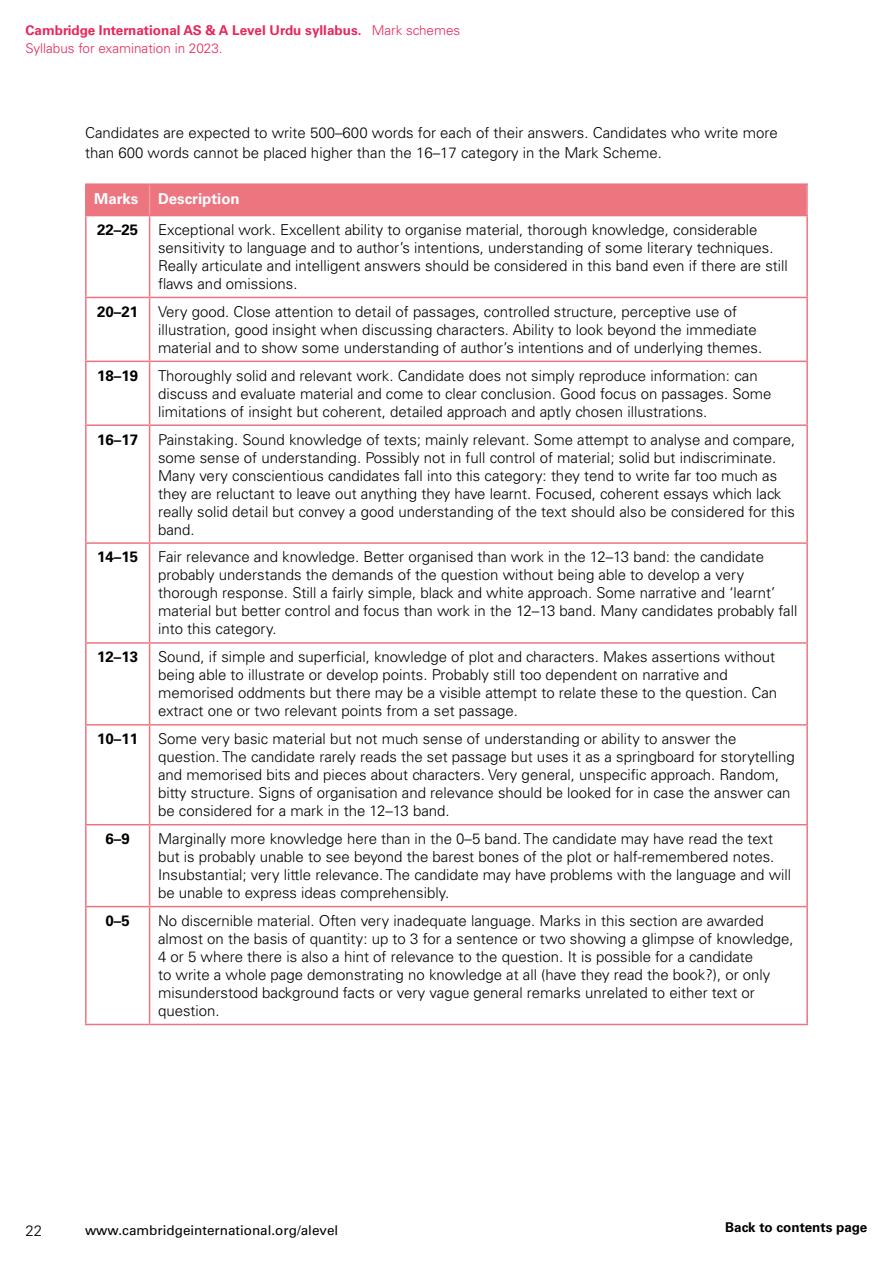
<style>
.page{position:relative;width:893px;height:1263px;background:#fff}
.page>*{position:absolute;margin:0;border:0;box-sizing:border-box;transform-origin:0 0}
.t1{font:300 15px/18px "Univers LT Std";color:#000}
.t2{font:700 15px "Univers LT Std";color:#000}
.t3{font:700 15px "Univers LT Std";color:#fff}
.t4{font:700 13.5px/18px "Univers LT Std";color:#e7275b}
.t5{font:13.5px "Univers LT Std";color:#000}
.t6{font:700 13.5px "Univers LT Std";color:#000}
.s1{font-weight:300}
</style>
<div class="page">
<div style="left:87px;top:185px;width:719px;height:30px;background:#ed7580"></div>
<hr style="left:149px;top:185px;width:1px;height:30px;background:#f19a9d">
<hr style="left:85px;top:216px;width:2px;height:81px;background:#ed7580">
<hr style="left:149px;top:216px;width:1px;height:81px;background:#ed7580">
<hr style="left:806px;top:216px;width:2px;height:81px;background:#ed7580">
<hr style="left:85px;top:297px;width:65px;height:1px;background:#ed7580">
<hr style="left:85px;top:298px;width:2px;height:63px;background:#ed7580">
<hr style="left:150px;top:297px;width:658px;height:1px;background:#ed7580">
<hr style="left:149px;top:298px;width:1px;height:63px;background:#ed7580">
<hr style="left:806px;top:298px;width:2px;height:63px;background:#ed7580">
<hr style="left:85px;top:361px;width:65px;height:1px;background:#ed7580">
<hr style="left:85px;top:362px;width:2px;height:62px;background:#ed7580">
<hr style="left:150px;top:361px;width:658px;height:1px;background:#ed7580">
<hr style="left:149px;top:362px;width:1px;height:62px;background:#ed7580">
<hr style="left:806px;top:362px;width:2px;height:62px;background:#ed7580">
<hr style="left:85px;top:424px;width:65px;height:2px;background:#ed7580">
<hr style="left:85px;top:426px;width:2px;height:116px;background:#ed7580">
<hr style="left:150px;top:424px;width:658px;height:2px;background:#ed7580">
<hr style="left:149px;top:426px;width:1px;height:116px;background:#ed7580">
<hr style="left:806px;top:426px;width:2px;height:116px;background:#ed7580">
<hr style="left:85px;top:542px;width:65px;height:2px;background:#ed7580">
<hr style="left:85px;top:544px;width:2px;height:98px;background:#ed7580">
<hr style="left:150px;top:542px;width:658px;height:2px;background:#ed7580">
<hr style="left:149px;top:544px;width:1px;height:98px;background:#ed7580">
<hr style="left:806px;top:544px;width:2px;height:98px;background:#ed7580">
<hr style="left:85px;top:642px;width:65px;height:2px;background:#ed7580">
<hr style="left:85px;top:644px;width:2px;height:80px;background:#ed7580">
<hr style="left:150px;top:642px;width:658px;height:2px;background:#ed7580">
<hr style="left:149px;top:644px;width:1px;height:80px;background:#ed7580">
<hr style="left:806px;top:644px;width:2px;height:80px;background:#ed7580">
<hr style="left:85px;top:724px;width:65px;height:2px;background:#ed7580">
<hr style="left:85px;top:726px;width:2px;height:98px;background:#ed7580">
<hr style="left:150px;top:724px;width:658px;height:2px;background:#ed7580">
<hr style="left:149px;top:726px;width:1px;height:98px;background:#ed7580">
<hr style="left:806px;top:726px;width:2px;height:98px;background:#ed7580">
<hr style="left:85px;top:824px;width:65px;height:1px;background:#ed7580">
<hr style="left:85px;top:825px;width:2px;height:81px;background:#ed7580">
<hr style="left:150px;top:824px;width:658px;height:1px;background:#ed7580">
<hr style="left:149px;top:825px;width:1px;height:81px;background:#ed7580">
<hr style="left:806px;top:825px;width:2px;height:81px;background:#ed7580">
<hr style="left:85px;top:906px;width:65px;height:1px;background:#ed7580">
<hr style="left:85px;top:907px;width:2px;height:117px;background:#ed7580">
<hr style="left:150px;top:906px;width:658px;height:1px;background:#ed7580">
<hr style="left:149px;top:907px;width:1px;height:117px;background:#ed7580">
<hr style="left:806px;top:907px;width:2px;height:117px;background:#ed7580">
<hr style="left:85px;top:1024px;width:65px;height:1px;background:#ed7580">
<hr style="left:150px;top:1024px;width:658px;height:1px;background:#ed7580">
<hr style="left:85px;top:183px;width:65px;height:2px;background:#ed7580">
<hr style="left:85px;top:185px;width:2px;height:30px;background:#ed7580">
<hr style="left:150px;top:183px;width:658px;height:2px;background:#ed7580">
<hr style="left:85px;top:215px;width:65px;height:1px;background:#ed7580">
<hr style="left:150px;top:215px;width:658px;height:1px;background:#ed7580">
<hr style="left:806px;top:185px;width:2px;height:30px;background:#f19a9d">
<p class="t4" style="left:26px;top:22px;width:436px">Cambridge International AS &amp; A Level Urdu syllabus. <span class="s1">Mark schemes<br>Syllabus for examination in 2023.</span></p>
<p class="t1" style="left:85px;top:123px;width:694px;line-height:19.5px">Candidates are expected to write 500–600 words for each of their answers. Candidates who write more than 600 words cannot be placed higher than the 16–17 category in the Mark Scheme.</p>
<p class="t3" style="left:94px;top:189px;width:46px">Marks</p>
<p class="t3" style="left:158px;top:189px;width:83px">Description</p>
<p class="t2" style="left:97px;top:221px;width:42px">22–25</p>
<p class="t1" style="left:158px;top:221px;width:631px">Exceptional work. Excellent ability to organise material, thorough knowledge, considerable sensitivity to language and to author’s intentions, understanding of some literary techniques.<br>Really articulate and intelligent answers should be considered in this band even if there are still flaws and omissions.</p>
<p class="t2" style="left:97px;top:303px;width:42px">20–21</p>
<p class="t1" style="left:158px;top:302px;width:606px">Very good. Close attention to detail of passages, controlled structure, perceptive use of illustration, good insight when discussing characters. Ability to look beyond the immediate material and to show some understanding of author’s intentions and of underlying themes.</p>
<p class="t2" style="left:97px;top:367px;width:42px">18–19</p>
<p class="t1" style="left:158px;top:366px;width:615px">Thoroughly solid and relevant work. Candidate does not simply reproduce information: can discuss and evaluate material and come to clear conclusion. Good focus on passages. Some limitations of insight but coherent, detailed approach and aptly chosen illustrations.</p>
<p class="t2" style="left:97px;top:430px;width:42px">16–17</p>
<p class="t1" style="left:158px;top:430px;width:639px">Painstaking. Sound knowledge of texts; mainly relevant. Some attempt to analyse and compare, some sense of understanding. Possibly not in full control of material; solid but indiscriminate.<br>Many very conscientious candidates fall into this category: they tend to write far too much as they are reluctant to leave out anything they have learnt. Focused, coherent essays which lack really solid detail but convey a good understanding of the text should also be considered for this band.</p>
<p class="t2" style="left:97px;top:548px;width:42px">14–15</p>
<p class="t1" style="left:158px;top:548px;width:641px">Fair relevance and knowledge. Better organised than work in the 12–13 band: the candidate probably understands the demands of the question without being able to develop a very thorough response. Still a fairly simple, black and white approach. Some narrative and ‘learnt’ material but better control and focus than work in the 12–13 band. Many candidates probably fall into this category.</p>
<p class="t2" style="left:97px;top:648px;width:42px">12–13</p>
<p class="t1" style="left:158px;top:648px;width:621px">Sound, if simple and superficial, knowledge of plot and characters. Makes assertions without being able to illustrate or develop points. Probably still too dependent on narrative and memorised oddments but there may be a visible attempt to relate these to the question. Can extract one or two relevant points from a set passage.</p>
<p class="t2" style="left:97px;top:730px;width:42px">10–11</p>
<p class="t1" style="left:158px;top:730px;width:638px">Some very basic material but not much sense of understanding or ability to answer the question. The candidate rarely reads the set passage but uses it as a springboard for storytelling and memorised bits and pieces about characters. Very general, unspecific approach. Random, bitty structure. Signs of organisation and relevance should be looked for in case the answer can be considered for a mark in the 12–13 band.</p>
<p class="t2" style="left:106px;top:830px;width:26px">6–9</p>
<p class="t1" style="left:158px;top:830px;width:635px">Marginally more knowledge here than in the 0–5 band. The candidate may have read the text but is probably unable to see beyond the barest bones of the plot or half-remembered notes.<br>Insubstantial; very little relevance. The candidate may have problems with the language and will be unable to express ideas comprehensibly.</p>
<p class="t2" style="left:106px;top:912px;width:26px">0–5</p>
<p class="t1" style="left:158px;top:912px;width:637px">No discernible material. Often very inadequate language. Marks in this section are awarded almost on the basis of quantity: up to 3 for a sentence or two showing a glimpse of knowledge, 4 or 5 where there is also a hint of relevance to the question. It is possible for a candidate<br>to write a whole page demonstrating no knowledge at all (have they read the book?), or only misunderstood background facts or very vague general remarks unrelated to either text or question.</p>
<p class="t1" style="left:26px;top:1221px;width:18px">22</p>
<p class="t5" style="left:85px;top:1222px;width:255px">www.cambridgeinternational.org/alevel</p>
<p class="t6" style="left:725px;top:1219px;width:144px">Back to contents page</p>
</div>
